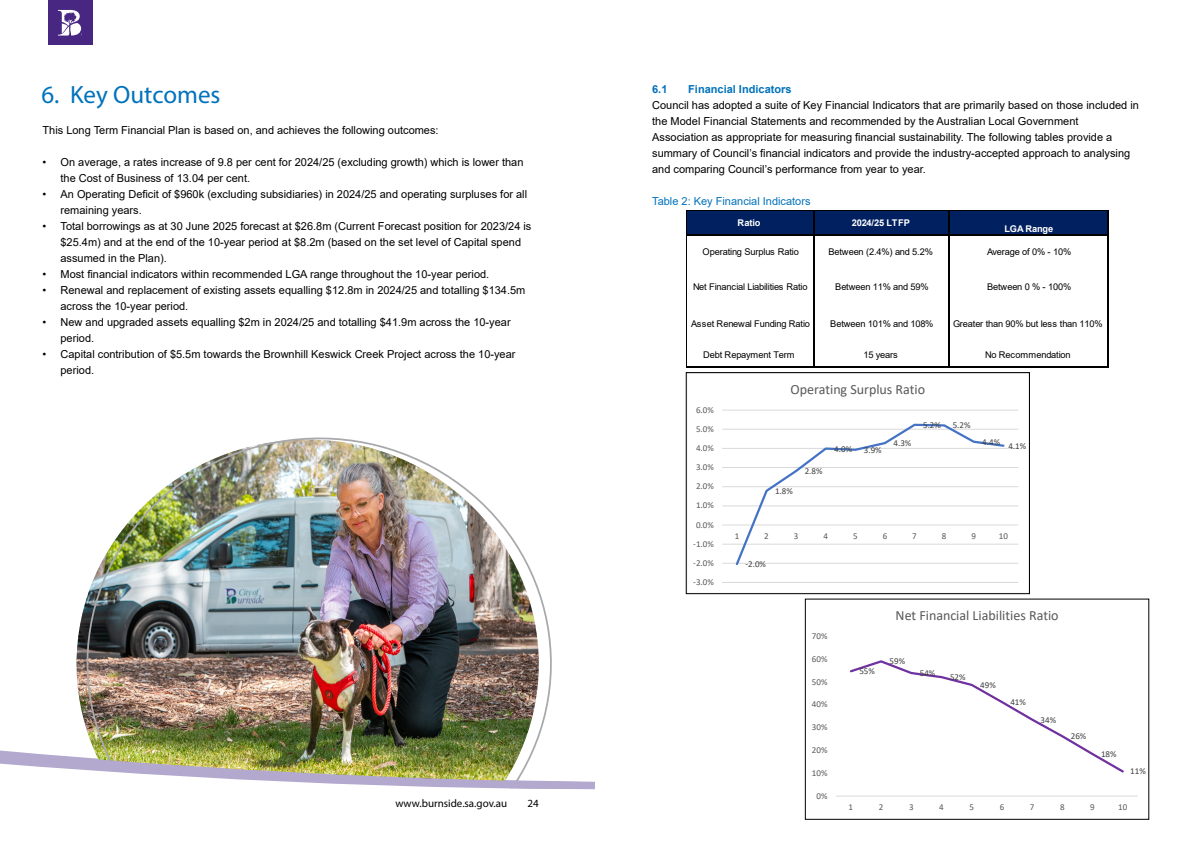
<style>
.page{position:relative;width:1191px;height:842px;background:#fff}
.page>*{position:absolute;margin:0;border:0;box-sizing:border-box;transform-origin:0 0}
.t1{font:25px "Myriad Pro";color:#0072bc}
.t2{font:14px "Calibri";color:#595959}
.t3{font:11px/16px "Arial";color:#000}
.t4{font:11px "Arial";color:#0072bc}
.t5{font:11px "Myriad Pro";color:#000}
.t6{font:700 11px "Arial";color:#0072bc}
.t7{font:9.2px "Arial";letter-spacing:-.025em;color:#000}
.t8{font:700 9.2px "Arial";letter-spacing:-.01em;color:#fff}
.t9{font:9px "Calibri";color:#595959}
.t10{font:9px "Calibri";color:#404040}
</style>
<div class="page">
<img style="left:76px;top:437px;width:476px;height:294px">
<img style="left:0;top:731px;width:1150px;height:59px">
<div style="left:595px;top:747px;width:596px;height:81px;background:#fff"></div>
<div style="left:686px;top:210px;width:422px;height:26px;background:#002060"></div>
<hr style="left:685px;top:210px;width:1px;height:158px;background:#000">
<hr style="left:813px;top:210px;width:1px;height:158px;background:#000">
<hr style="left:948px;top:210px;width:1px;height:158px;background:#000">
<hr style="left:1107px;top:210px;width:1px;height:158px;background:#000">
<hr style="left:686px;top:210px;width:422px;height:1px;background:#000">
<hr style="left:686px;top:234px;width:422px;height:2px;background:#000">
<hr style="left:686px;top:366px;width:422px;height:2px;background:#000">
<hr style="left:722px;top:582px;width:296px;height:1px;background:#d9d9d9">
<hr style="left:722px;top:563px;width:296px;height:1px;background:#d9d9d9">
<hr style="left:722px;top:544px;width:296px;height:1px;background:#d9d9d9">
<hr style="left:722px;top:505px;width:296px;height:1px;background:#d9d9d9">
<hr style="left:722px;top:486px;width:296px;height:1px;background:#d9d9d9">
<hr style="left:722px;top:467px;width:296px;height:1px;background:#d9d9d9">
<hr style="left:722px;top:448px;width:296px;height:1px;background:#d9d9d9">
<hr style="left:722px;top:429px;width:296px;height:1px;background:#d9d9d9">
<hr style="left:722px;top:410px;width:296px;height:1px;background:#d9d9d9">
<hr style="left:722px;top:525px;width:296px;height:1px;background:#d9d9d9">
<svg style="left:734px;top:423px;width:272px;height:142px"></svg>
<div style="left:685px;top:372px;width:345px;height:222px;border:1px solid #000"></div>
<div style="left:805px;top:599px;width:343px;height:220px;background:#fff"></div>
<hr style="left:835px;top:796px;width:302px;height:1px;background:#d9d9d9">
<svg style="left:850px;top:660px;width:274px;height:113px"></svg>
<div style="left:805px;top:599px;width:344px;height:221px;border:1px solid #000"></div>
<div style="left:48px;top:0;width:44px;height:45px;background:#482783"></div>
<svg style="left:58px;top:10px;width:23px;height:26px"></svg>
<h1 class="t1" style="left:41px;top:79px;width:180px">6. Key Outcomes</h1>
<p class="t3" style="left:43px;top:122px;width:397px">This Long Term Financial Plan is based on, and achieves the following outcomes:</p>
<p class="t3" style="left:61px;top:154px;width:464px;text-indent:-18px">• On average, a rates increase of 9.8 per cent for 2024/25 (excluding growth) which is lower than the Cost of Business of 13.04 per cent.</p>
<p class="t3" style="left:61px;top:186px;width:468px;text-indent:-18px">• An Operating Deficit of $960k (excluding subsidiaries) in 2024/25 and operating surpluses for all remaining years.</p>
<p class="t3" style="left:61px;top:218px;width:472px;text-indent:-18px">• Total borrowings as at 30 June 2025 forecast at $26.8m (Current Forecast position for 2023/24 is $25.4m) and at the end of the 10-year period at $8.2m (based on the set level of Capital spend assumed in the Plan).</p>
<p class="t3" style="left:43px;top:266px;width:448px">• Most financial indicators within recommended LGA range throughout the 10-year period.</p>
<p class="t3" style="left:61px;top:282px;width:466px;text-indent:-18px">• Renewal and replacement of existing assets equalling $12.8m in 2024/25 and totalling $134.5m across the 10-year period.</p>
<p class="t3" style="left:61px;top:314px;width:452px;text-indent:-18px">• New and upgraded assets equalling $2m in 2024/25 and totalling $41.9m across the 10-year period.</p>
<p class="t3" style="left:61px;top:346px;width:456px;text-indent:-18px">• Capital contribution of $5.5m towards the Brownhill Keswick Creek Project across the 10-year period.</p>
<p class="t5" style="left:395px;top:796px;width:113px">www.burnside.sa.gov.au</p>
<p class="t5" style="left:527px;top:796px;width:13px">24</p>
<p class="t6" style="left:652px;top:81px;width:17px">6.1</p>
<p class="t6" style="left:688px;top:81px;width:105px">Financial Indicators</p>
<p class="t3" style="left:652px;top:97px;width:488px">Council has adopted a suite of Key Financial Indicators that are primarily based on those included in the Model Financial Statements and recommended by the Australian Local Government<br>Association as appropriate for measuring financial sustainability. The following tables provide a summary of Council’s financial indicators and provide the industry-accepted approach to analysing and comparing Council’s performance from year to year.</p>
<p class="t4" style="left:652px;top:194px;width:160px">Table 2: Key Financial Indicators</p>
<p class="t8" style="left:1004px;top:222px;width:50px">LGA Range</p>
<p class="t8" style="left:737px;top:216px;width:24px">Ratio</p>
<p class="t8" style="left:852px;top:216px;width:60px">2024/25 LTFP</p>
<p class="t7" style="left:702px;top:245px;width:98px">Operating Surplus Ratio</p>
<p class="t7" style="left:828px;top:245px;width:106px">Between (2.4%) and 5.2%</p>
<p class="t7" style="left:693px;top:280px;width:116px">Net Financial Liabilities Ratio</p>
<p class="t7" style="left:835px;top:280px;width:95px">Between 11% and 59%</p>
<p class="t7" style="left:987px;top:245px;width:86px">Average of 0% - 10%</p>
<p class="t7" style="left:987px;top:280px;width:86px">Between 0 % - 100%</p>
<p class="t7" style="left:691px;top:317px;width:120px">Asset Renewal Funding Ratio</p>
<p class="t7" style="left:830px;top:317px;width:105px">Between 101% and 108%</p>
<p class="t7" style="left:953px;top:317px;width:151px">Greater than 90% but less than 110%</p>
<p class="t7" style="left:703px;top:349px;width:93px">Debt Repayment Term</p>
<p class="t7" style="left:863px;top:349px;width:36px">15 years</p>
<p class="t7" style="left:985px;top:349px;width:87px">No Recommendation</p>
<p class="t9" style="left:696px;top:403px;width:19px">6.0%</p>
<p class="t9" style="left:696px;top:423px;width:19px">5.0%</p>
<p class="t9" style="left:696px;top:442px;width:19px">4.0%</p>
<p class="t9" style="left:696px;top:461px;width:19px">3.0%</p>
<p class="t9" style="left:696px;top:480px;width:19px">2.0%</p>
<p class="t9" style="left:696px;top:499px;width:19px">1.0%</p>
<p class="t9" style="left:696px;top:518px;width:19px">0.0%</p>
<p class="t9" style="left:693px;top:537px;width:22px">-1.0%</p>
<p class="t9" style="left:693px;top:557px;width:22px">-2.0%</p>
<p class="t9" style="left:693px;top:576px;width:22px">-3.0%</p>
<p class="t2" style="left:790px;top:379px;width:136px">Operating Surplus Ratio</p>
<p class="t10" style="left:775px;top:485px;width:19px">1.8%</p>
<p class="t10" style="left:804px;top:465px;width:19px">2.8%</p>
<p class="t10" style="left:834px;top:442px;width:19px">4.0%</p>
<p class="t10" style="left:864px;top:444px;width:19px">3.9%</p>
<p class="t10" style="left:893px;top:437px;width:19px">4.3%</p>
<p class="t10" style="left:923px;top:419px;width:19px">5.2%</p>
<p class="t10" style="left:952px;top:419px;width:19px">5.2%</p>
<p class="t10" style="left:982px;top:437px;width:45px">4.4% 4.1%</p>
<p class="t9" style="left:734px;top:530px;width:6px">1</p>
<p class="t9" style="left:764px;top:530px;width:6px">2</p>
<p class="t9" style="left:794px;top:530px;width:6px">3</p>
<p class="t9" style="left:823px;top:530px;width:6px">4</p>
<p class="t9" style="left:853px;top:530px;width:6px">5</p>
<p class="t9" style="left:882px;top:530px;width:6px">6</p>
<p class="t9" style="left:912px;top:530px;width:6px">7</p>
<p class="t9" style="left:942px;top:530px;width:6px">8</p>
<p class="t9" style="left:971px;top:530px;width:6px">9</p>
<p class="t9" style="left:998px;top:530px;width:11px">10</p>
<p class="t10" style="left:745px;top:558px;width:22px">-2.0%</p>
<p class="t9" style="left:812px;top:630px;width:17px">70%</p>
<p class="t9" style="left:812px;top:652px;width:17px">60%</p>
<p class="t9" style="left:812px;top:675px;width:17px">50%</p>
<p class="t9" style="left:812px;top:698px;width:17px">40%</p>
<p class="t9" style="left:812px;top:721px;width:17px">30%</p>
<p class="t9" style="left:812px;top:744px;width:17px">20%</p>
<p class="t9" style="left:812px;top:767px;width:17px">10%</p>
<p class="t9" style="left:816px;top:789px;width:12px">0%</p>
<p class="t2" style="left:895px;top:606px;width:165px">Net Financial Liabilities Ratio</p>
<p class="t10" style="left:859px;top:665px;width:17px">55%</p>
<p class="t10" style="left:889px;top:655px;width:17px">59%</p>
<p class="t10" style="left:919px;top:667px;width:17px">54%</p>
<p class="t10" style="left:950px;top:671px;width:17px">52%</p>
<p class="t10" style="left:980px;top:679px;width:17px">49%</p>
<p class="t10" style="left:1010px;top:696px;width:17px">41%</p>
<p class="t10" style="left:1040px;top:713px;width:17px">34%</p>
<p class="t10" style="left:1070px;top:730px;width:17px">26%</p>
<p class="t10" style="left:1101px;top:748px;width:17px">18%</p>
<p class="t10" style="left:1130px;top:765px;width:17px">11%</p>
<p class="t9" style="left:848px;top:801px;width:6px">1</p>
<p class="t9" style="left:879px;top:801px;width:6px">2</p>
<p class="t9" style="left:909px;top:801px;width:6px">3</p>
<p class="t9" style="left:939px;top:801px;width:6px">4</p>
<p class="t9" style="left:969px;top:801px;width:6px">5</p>
<p class="t9" style="left:999px;top:801px;width:6px">6</p>
<p class="t9" style="left:1030px;top:801px;width:6px">7</p>
<p class="t9" style="left:1060px;top:801px;width:6px">8</p>
<p class="t9" style="left:1090px;top:801px;width:6px">9</p>
<p class="t9" style="left:1118px;top:801px;width:11px">10</p>
</div>
